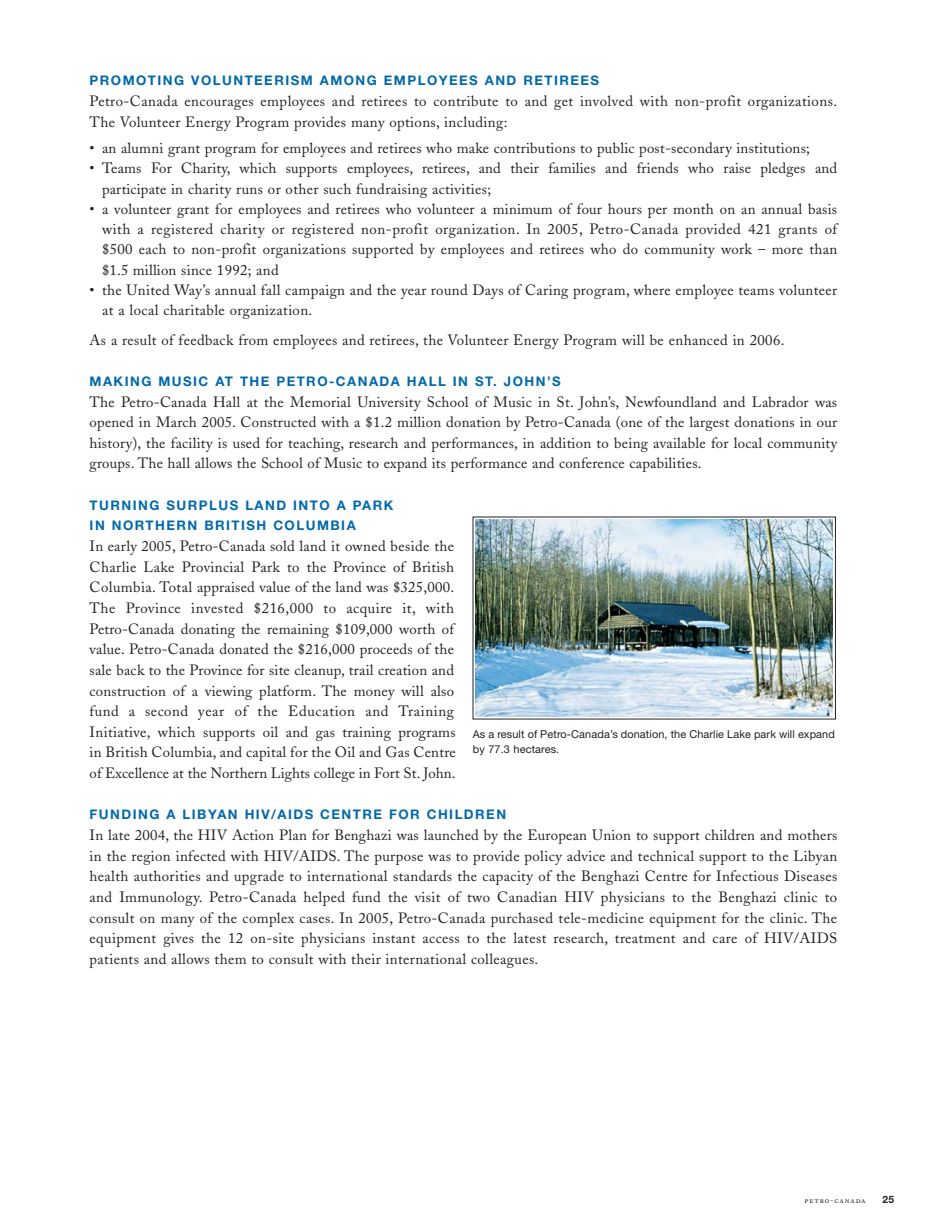
<style>
.page{position:relative;width:945px;height:1230px;background:#fff}
.page>*{position:absolute;margin:0;border:0;box-sizing:border-box;transform-origin:0 0}
.t1{font:14.88px/20.7px "Adobe Caslon";letter-spacing:.025em;color:#231f20;text-align:justify}
.t2{font:700 13.3px/20.7px "Helvetica Neue";letter-spacing:.11em;color:#0069aa}
.t3{font:10.85px/15.6px "Helvetica Neue";letter-spacing:.01em;color:#231f20}
.t4{font:700 10.15px "Helvetica Neue";color:#231f20}
.t5{font:8.22px "Adobe Caslon Regular SC";letter-spacing:.105em;color:#231f20}
</style>
<div class="page">
<img style="left:472px;top:516px;width:364px;height:204px">
<p class="t2" style="left:90px;top:71px;width:511px">PROMOTING VOLUNTEERISM AMONG EMPLOYEES AND RETIREES</p>
<p class="t1" style="left:90px;top:92px;width:749px">Petro-Canada encourages employees and retirees to contribute to and get involved with non-profit organizations.<br>The Volunteer Energy Program provides many options, including:</p>
<p class="t1" style="left:90px;top:139px;width:722px">• an alumni grant program for employees and retirees who make contributions to public post-secondary institutions;</p>
<p class="t1" style="left:102px;top:160px;width:737px;text-indent:-12px">• Teams For Charity, which supports employees, retirees, and their families and friends who raise pledges and participate in charity runs or other such fundraising activities;</p>
<p class="t1" style="left:102px;top:200px;width:737px;text-indent:-12px">• a volunteer grant for employees and retirees who volunteer a minimum of four hours per month on an annual basis with a registered charity or registered non-profit organization. In 2005, Petro-Canada provided 421 grants of $500 each to non-profit organizations supported by employees and retirees who do community work – more than $1.5 million since 1992; and</p>
<p class="t1" style="left:102px;top:281px;width:737px;text-indent:-12px">• the United Way’s annual fall campaign and the year round Days of Caring program, where employee teams volunteer at a local charitable organization.</p>
<p class="t1" style="left:90px;top:331px;width:696px">As a result of feedback from employees and retirees, the Volunteer Energy Program will be enhanced in 2006.</p>
<p class="t2" style="left:90px;top:372px;width:473px">MAKING MUSIC AT THE PETRO-CANADA HALL IN ST. JOHN’S</p>
<p class="t1" style="left:90px;top:393px;width:749px">The Petro-Canada Hall at the Memorial University School of Music in St. John’s, Newfoundland and Labrador was opened in March 2005. Constructed with a $1.2 million donation by Petro-Canada (one of the largest donations in our history), the facility is used for teaching, research and performances, in addition to being available for local community groups. The hall allows the School of Music to expand its performance and conference capabilities.</p>
<p class="t2" style="left:90px;top:496px;width:305px">TURNING SURPLUS LAND INTO A PARK<br>IN NORTHERN BRITISH COLUMBIA</p>
<p class="t1" style="left:90px;top:537px;width:368px">In early 2005, Petro-Canada sold land it owned beside the Charlie Lake Provincial Park to the Province of British Columbia. Total appraised value of the land was $325,000.<br>The Province invested $216,000 to acquire it, with Petro-Canada donating the remaining $109,000 worth of value. Petro-Canada donated the $216,000 proceeds of the sale back to the Province for site cleanup, trail creation and construction of a viewing platform. The money will also fund a second year of the Education and Training Initiative, which supports oil and gas training programs in British Columbia, and capital for the Oil and Gas Centre of Excellence at the Northern Lights college in Fort St. John.</p>
<p class="t2" style="left:90px;top:805px;width:418px">FUNDING A LIBYAN HIV/AIDS CENTRE FOR CHILDREN</p>
<p class="t1" style="left:90px;top:826px;width:749px">In late 2004, the HIV Action Plan for Benghazi was launched by the European Union to support children and mothers in the region infected with HIV/AIDS. The purpose was to provide policy advice and technical support to the Libyan health authorities and upgrade to international standards the capacity of the Benghazi Centre for Infectious Diseases and Immunology. Petro-Canada helped fund the visit of two Canadian HIV physicians to the Benghazi clinic to consult on many of the complex cases. In 2005, Petro-Canada purchased tele-medicine equipment for the clinic. The equipment gives the 12 on-site physicians instant access to the latest research, treatment and care of HIV/AIDS patients and allows them to consult with their international colleagues.</p>
<p class="t3" style="left:473px;top:727px;width:364px">As a result of Petro-Canada’s donation, the Charlie Lake park will expand by 77.3 hectares.</p>
<p class="t5" style="left:805px;top:1197px;width:63px">petro-canada</p>
<p class="t4" style="left:883px;top:1196px;width:13px">25</p>
</div>
